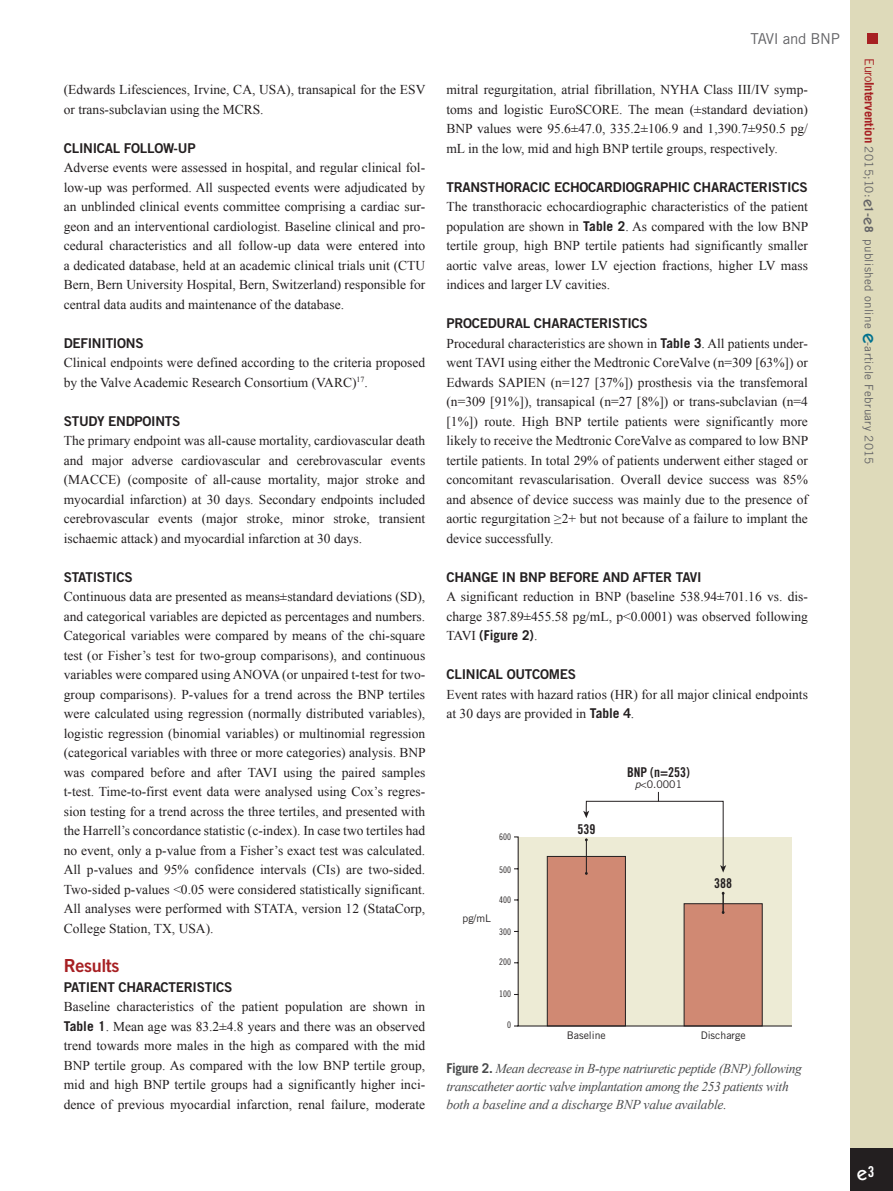
<style>
.page{position:relative;width:893px;height:1191px;background:#fff}
.page>*{position:absolute;margin:0;border:0;box-sizing:border-box;transform-origin:0 0}
.t1{font:500 19.5px "ITC Kabel Std";color:#fff}
.t2{font:18px "Trade Gothic LT Std Bd 2";letter-spacing:-.02em;color:#a72023}
.t3{font:15px "Trade Gothic LT Std";letter-spacing:-.02em;color:#636366}
.t4{font:13.5px/19.5px "Times New Roman";color:#231f20;text-align:justify}
.t5{font:13.5px "Trade Gothic LT Std Bd 2";letter-spacing:-.02em;color:#231f20}
.t6{font:italic 13.5px/18px "Times New Roman";letter-spacing:-.03em;color:#4b4c4d}
.t7{font:13.5px "Trade Gothic LT Std Bd Cn 20";color:#231f20}
.t8{font:700 13.5px "Trade Gothic LT Std";color:#231f20}
.t9{font:11.7px "Trade Gothic LT Std";letter-spacing:.03em;color:#636366}
.t10{font:10.5px "Trade Gothic LT Std";color:#231f20}
.t11{font:9px "Trade Gothic LT Std Cn 18";color:#231f20}
.s1{font-family:"Trade Gothic LT Std";font-weight:700}
.s2{font-family:"Times New Roman";font-weight:400}
.s3{font-style:italic}
.s4{font-family:"Trade Gothic LT Std";font-weight:700;font-style:normal}
.s5{font-size:12.75px;color:#a72023}
.s6{font-weight:700;font-size:12.75px;color:#a72023}
.s7{font-family:"ITC Kabel Std";font-weight:500;font-size:15px}
.s8{font-weight:700}
.s9{font-family:"ITC Kabel Std";font-weight:500;font-size:19.5px;color:#00718e}
</style>
<div class="page">
<div style="left:850px;top:0;width:43px;height:1191px;background:#dedaba"></div>
<div style="left:850px;top:1148px;width:43px;height:43px;background:#231f20"></div>
<div style="left:867px;top:34px;width:11px;height:10px;background:#a72023"></div>
<svg style="left:514px;top:836px;width:278px;height:191px;background:#dab9a4"></svg>
<svg style="left:583px;top:791px;width:143px;height:84px"></svg>
<p class="t4" style="left:64px;top:80px;width:363px">(Edwards Lifesciences, Irvine, CA, USA), transapical for the ESV or trans-subclavian using the MCRS.</p>
<p class="t5" style="left:64px;top:140px;width:133px">CLINICAL FOLLOW-UP</p>
<p class="t4" style="left:64px;top:158px;width:363px">Adverse events were assessed in hospital, and regular clinical fol&shy;low-up was performed. All suspected events were adjudicated by an unblinded clinical events committee comprising a cardiac sur&shy;geon and an interventional cardiologist. Baseline clinical and pro&shy;cedural characteristics and all follow-up data were entered into a dedicated database, held at an academic clinical trials unit (CTU Bern, Bern University Hospital, Bern, Switzerland) responsible for central data audits and maintenance of the database.</p>
<p class="t5" style="left:64px;top:335px;width:81px">DEFINITIONS</p>
<p class="t4" style="left:64px;top:353px;width:363px">Clinical endpoints were defined according to the criteria proposed by the Valve Academic Research Consortium (VARC)<sup>17</sup>.</p>
<p class="t5" style="left:64px;top:413px;width:118px">STUDY ENDPOINTS</p>
<p class="t4" style="left:64px;top:431px;width:363px">The primary endpoint was all-cause mortality, cardiovascular death and major adverse cardiovascular and cerebrovascular events (MACCE) (composite of all-cause mortality, major stroke and myocardial infarction) at 30 days. Secondary endpoints included cerebrovascular events (major stroke, minor stroke, transient ischaemic attack) and myocardial infarction at 30 days.</p>
<p class="t5" style="left:64px;top:569px;width:70px">STATISTICS</p>
<p class="t4" style="left:64px;top:587px;width:363px">Continuous data are presented as means±standard deviations (SD), and categorical variables are depicted as percentages and numbers.<br>Categorical variables were compared by means of the chi-square test (or Fisher’s test for two-group comparisons), and continuous variables were compared using ANOVA (or unpaired t-test for two&shy;group comparisons). P-values for a trend across the BNP tertiles were calculated using regression (normally distributed variables), logistic regression (binomial variables) or multinomial regression (categorical variables with three or more categories) analysis. BNP was compared before and after TAVI using the paired samples t-test. Time-to-first event data were analysed using Cox’s regres&shy;sion testing for a trend across the three tertiles, and presented with the Harrell’s concordance statistic (c-index). In case two tertiles had no event, only a p-value from a Fisher’s exact test was calculated.<br>All p-values and 95% confidence intervals (CIs) are two-sided.<br>Two-sided p-values &lt;0.05 were considered statistically significant.<br>All analyses were performed with STATA, version 12 (StataCorp, College Station, TX, USA).</p>
<h2 class="t2" style="left:64px;top:954px;width:57px">Results</h2>
<p class="t5" style="left:64px;top:978px;width:170px">PATIENT CHARACTERISTICS</p>
<p class="t4" style="left:64px;top:996px;width:363px">Baseline characteristics of the patient population are shown in <span class="s1">Table 1</span>. Mean age was 83.2±4.8 years and there was an observed trend towards more males in the high as compared with the mid BNP tertile group. As compared with the low BNP tertile group, mid and high BNP tertile groups had a significantly higher inci&shy;dence of previous myocardial infarction, renal failure, moderate</p>
<p class="t3" style="left:751px;top:30px;width:91px">TAVI and BNP</p>
<p class="t4" style="left:446px;top:80px;width:363px">mitral regurgitation, atrial fibrillation, NYHA Class III/IV symp&shy;toms and logistic EuroSCORE. The mean (±standard deviation)<br>BNP values were 95.6±47.0, 335.2±106.9 and 1,390.7±950.5 pg/ mL in the low, mid and high BNP tertile groups, respectively.</p>
<p class="t5" style="left:446px;top:179px;width:363px">TRANSTHORACIC ECHOCARDIOGRAPHIC CHARACTERISTICS</p>
<p class="t4" style="left:446px;top:197px;width:363px">The transthoracic echocardiographic characteristics of the patient population are shown in <span class="s1">Table 2</span>. As compared with the low BNP tertile group, high BNP tertile patients had significantly smaller aortic valve areas, lower LV ejection fractions, higher LV mass indices and larger LV cavities.</p>
<p class="t5" style="left:446px;top:315px;width:203px">PROCEDURAL CHARACTERISTICS</p>
<p class="t4" style="left:446px;top:333px;width:363px">Procedural characteristics are shown in <span class="s1">Table 3</span>. All patients under&shy;went TAVI using either the Medtronic CoreValve (n=309 [63%]) or Edwards SAPIEN (n=127 [37%]) prosthesis via the transfemoral (n=309 [91%]), transapical (n=27 [8%]) or trans-subclavian (n=4 [1%]) route. High BNP tertile patients were significantly more likely to receive the Medtronic CoreValve as compared to low BNP tertile patients. In total 29% of patients underwent either staged or concomitant revascularisation. Overall device success was 85% and absence of device success was mainly due to the presence of aortic regurgitation ≥2+ but not because of a failure to implant the device successfully.</p>
<p class="t5" style="left:446px;top:568px;width:257px">CHANGE IN BNP BEFORE AND AFTER TAVI</p>
<p class="t4" style="left:446px;top:587px;width:363px">A significant reduction in BNP (baseline 538.94±701.16 vs. dis&shy;charge 387.89±455.58 pg/mL, p&lt;0.0001) was observed following</p>
<p class="t8" style="left:446px;top:627px;width:92px"><span class="s2">TAVI</span> (Figure 2)<span class="s2">.</span></p>
<p class="t5" style="left:446px;top:666px;width:131px">CLINICAL OUTCOMES</p>
<p class="t4" style="left:446px;top:684px;width:363px">Event rates with hazard ratios (HR) for all major clinical endpoints at 30 days are provided in <span class="s1">Table 4</span>.</p>
<p class="t11" style="left:499px;top:831px;width:13px">600</p>
<p class="t11" style="left:499px;top:864px;width:13px">500</p>
<p class="t10" style="left:462px;top:912px;width:30px">pg/mL</p>
<p class="t11" style="left:499px;top:894px;width:13px">400</p>
<p class="t11" style="left:499px;top:926px;width:13px">300</p>
<p class="t11" style="left:499px;top:956px;width:13px">200</p>
<p class="t11" style="left:499px;top:988px;width:13px">100</p>
<p class="t11" style="left:507px;top:1019px;width:5px">0</p>
<p class="t7" style="left:577px;top:821px;width:19px">539</p>
<p class="t7" style="left:627px;top:764px;width:64px">BNP (n=253)</p>
<p class="t10" style="left:635px;top:777px;width:49px"><span class="s3">p</span>&lt;0.0001</p>
<p class="t7" style="left:714px;top:874px;width:19px">388</p>
<p class="t10" style="left:567px;top:1029px;width:41px">Baseline</p>
<p class="t10" style="left:701px;top:1029px;width:46px">Discharge</p>
<p class="t6" style="left:446px;top:1059px;width:357px"><span class="s4">Figure 2.</span> Mean decrease in B-type natriuretic peptide (BNP) following transcatheter aortic valve implantation among the 253 patients with both a baseline and a discharge BNP value available.</p>
<p class="t9" style="left:876px;top:58px;width:407px;rotate:90deg"><span class="s5">Euro</span><span class="s6">Intervention</span> 2015;10:<span class="s7">e</span><span class="s8">1-</span><span class="s7">e</span><span class="s8">8</span> published online <span class="s9">e</span>-article February 2015</p>
<h1 class="t1" style="left:857px;top:1162px;width:19px">e<sup>3</sup></h1>
</div>
